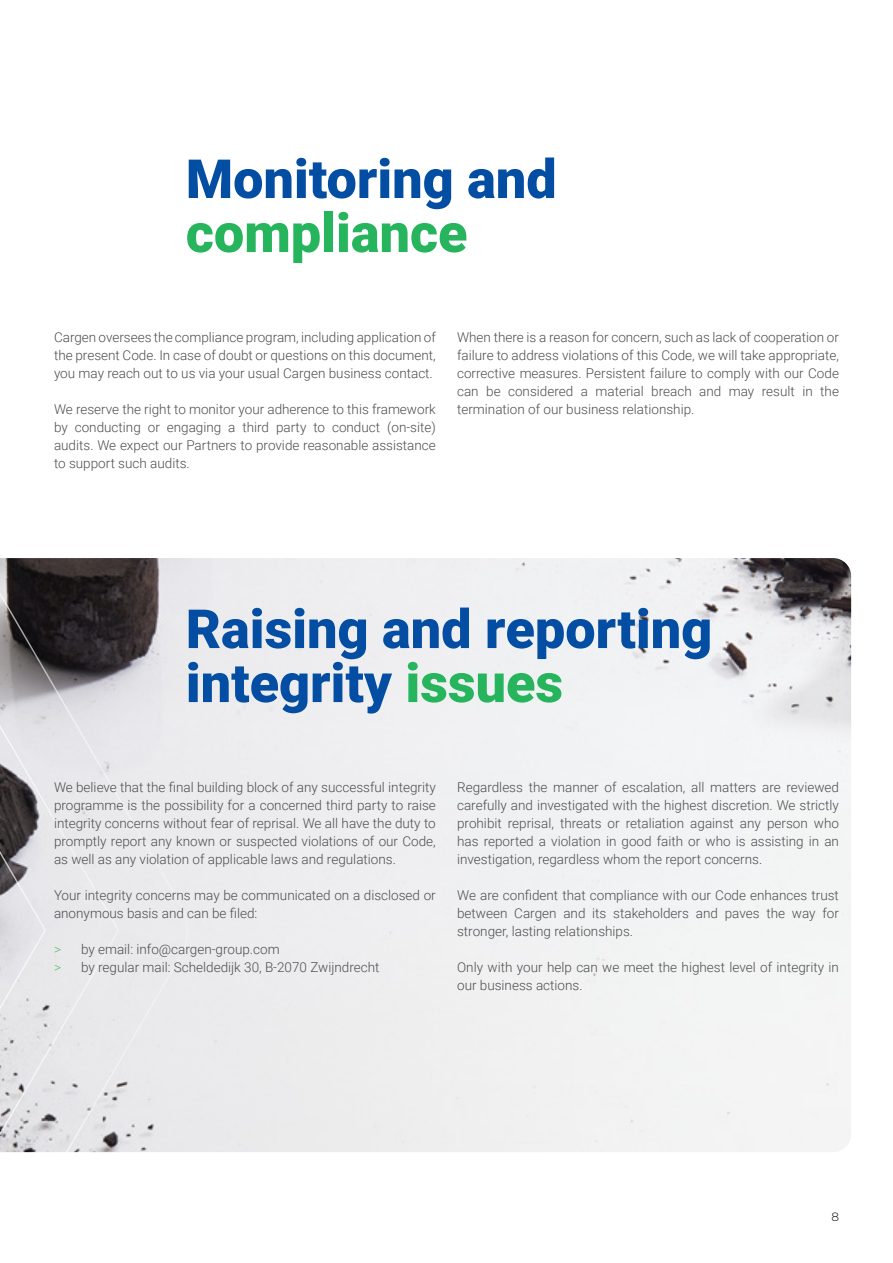
<style>
.page{position:relative;width:893px;height:1263px;background:#fff}
.page>*{position:absolute;margin:0;border:0;box-sizing:border-box;transform-origin:0 0}
.t1{font:900 54px/54px "Roboto";color:#034ea2}
.t2{font:900 54px "Roboto";color:#26b45c}
.t3{font:300 13.5px/18px "Roboto";color:#4d4d4f;text-align:justify}
.t4{font:300 12px "Montserrat";color:#000}
.s1{color:#26b45c}
.s2{color:#59bc72}
</style>
<div class="page">
<div style="left:187px;top:558px;width:664px;height:594px;background:#f0f0f2"></div>
<svg style="left:0;top:558px;width:187px;height:595px;background:#c3c2c4"></svg>
<h1 class="t1" style="left:186px;top:150px;width:372px">Monitoring and</h1>
<h1 class="t2" style="left:186px;top:195px;width:283px">compliance</h1>
<p class="t3" style="left:54px;top:328px;width:383px">Cargen oversees the compliance program, including application of the present Code. In case of doubt or questions on this document, you may reach out to us via your usual Cargen business contact.</p>
<p class="t3" style="left:54px;top:400px;width:383px">We reserve the right to monitor your adherence to this framework by conducting or engaging a third party to conduct (on-site) audits. We expect our Partners to provide reasonable assistance to support such audits.</p>
<p class="t3" style="left:457px;top:328px;width:383px">When there is a reason for concern, such as lack of cooperation or failure to address violations of this Code, we will take appropriate, corrective measures. Persistent failure to comply with our Code can be considered a material breach and may result in the termination of our business relationship.</p>
<h1 class="t1" style="left:186px;top:600px;width:528px">Raising and reporting integrity <span class="s1">issues</span></h1>
<p class="t3" style="left:54px;top:778px;width:383px">We believe that the final building block of any successful integrity programme is the possibility for a concerned third party to raise integrity concerns without fear of reprisal. We all have the duty to promptly report any known or suspected violations of our Code, as well as any violation of applicable laws and regulations.</p>
<p class="t3" style="left:54px;top:886px;width:383px">Your integrity concerns may be communicated on a disclosed or anonymous basis and can be filed:</p>
<p class="t3" style="left:54px;top:940px;width:327px"><span class="s2">&gt;</span> by email: info@cargen-group.com<br><span class="s2">&gt;</span> by regular mail: Scheldedijk 30, B-2070 Zwijndrecht</p>
<p class="t3" style="left:457px;top:778px;width:383px">Regardless the manner of escalation, all matters are reviewed carefully and investigated with the highest discretion. We strictly prohibit reprisal, threats or retaliation against any person who has reported a violation in good faith or who is assisting in an investigation, regardless whom the report concerns.</p>
<p class="t3" style="left:457px;top:886px;width:383px">We are confident that compliance with our Code enhances trust between Cargen and its stakeholders and paves the way for stronger, lasting relationships.</p>
<p class="t3" style="left:457px;top:958px;width:383px">Only with your help can we meet the highest level of integrity in our business actions.</p>
<p class="t4" style="left:831px;top:1208px;width:9px">8</p>
</div>
